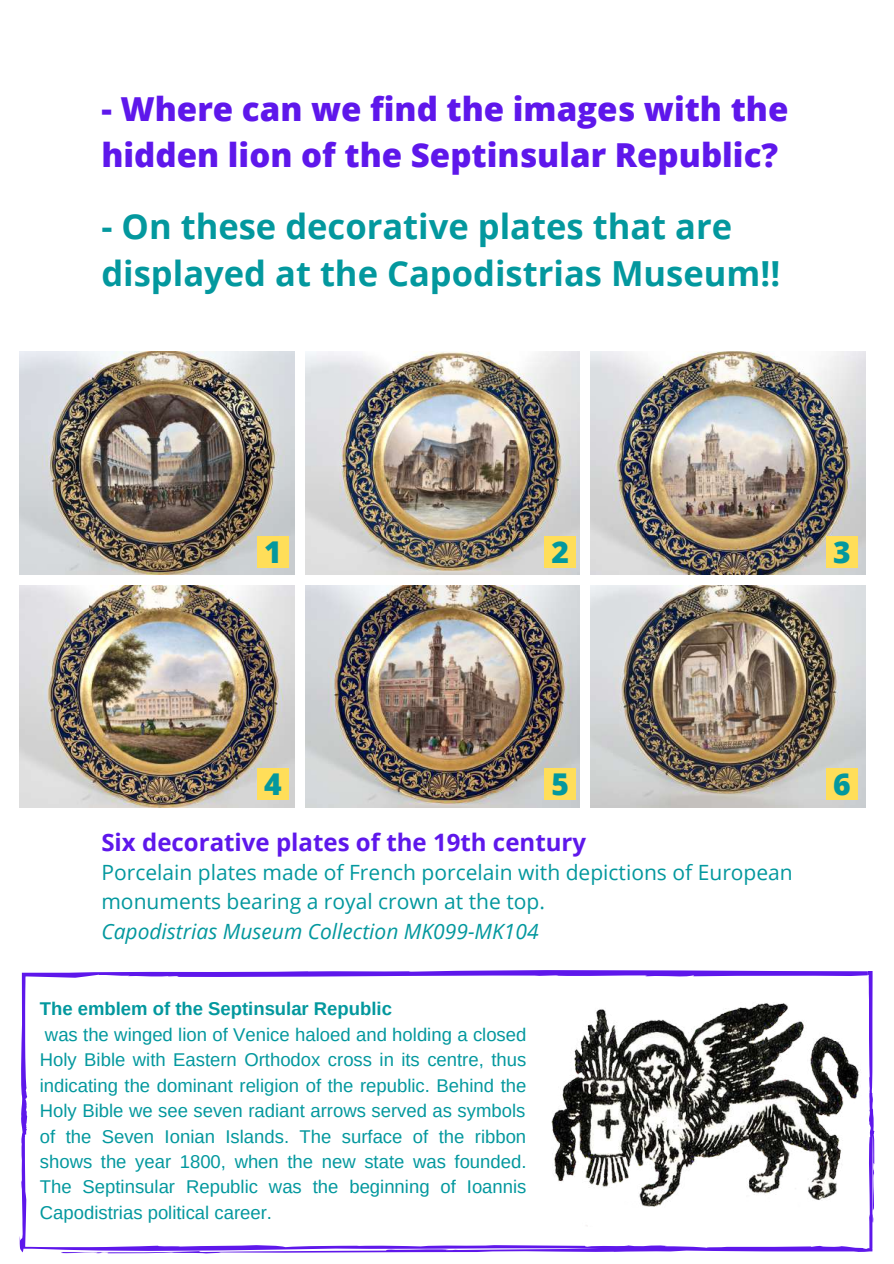
<style>
.page{position:relative;width:894px;height:1264px;background:#fff}
.page>*{position:absolute;margin:0;border:0;box-sizing:border-box;transform-origin:0 0}
.t1{font:700 34.5px/47.2px "Open Sans";color:#03989e}
.t2{font:800 33px/46.2px "Open Sans";color:#5e17eb}
.t3{font:800 30px "Open Sans";color:#03989e}
.t4{font:700 24px "Open Sans";color:#5e17eb}
.t5{font:21px/29.2px "Open Sans";color:#03989e}
.t6{font:italic 21px "Open Sans";color:#03989e}
.t7{font:18.45px/25.3px "Arimo";color:#03989e;text-align:justify}
.t8{font:700 18.45px "Arimo";color:#03989e}
</style>
<div class="page">
<img style="left:20px;top:351px;width:274px;height:223px">
<img style="left:306px;top:351px;width:273px;height:223px">
<img style="left:590px;top:351px;width:275px;height:223px">
<img style="left:20px;top:585px;width:274px;height:222px">
<img style="left:306px;top:585px;width:273px;height:222px">
<img style="left:590px;top:585px;width:275px;height:222px">
<svg style="left:20px;top:970px;width:854px;height:284px"></svg>
<div style="left:257px;top:536px;width:31px;height:31px;background:#ffde59"></div>
<div style="left:544px;top:536px;width:31px;height:31px;background:#ffde59"></div>
<div style="left:825px;top:536px;width:32px;height:31px;background:#ffde59"></div>
<div style="left:257px;top:768px;width:31px;height:31px;background:#ffde59"></div>
<div style="left:544px;top:768px;width:31px;height:31px;background:#ffde59"></div>
<div style="left:825px;top:768px;width:32px;height:31px;background:#ffde59"></div>
<h2 class="t2" style="left:101px;top:85px;width:688px">- Where can we find the images with the hidden lion of the Septinsular Republic?</h2>
<h1 class="t1" style="left:101px;top:202px;width:680px">- On these decorative plates that are displayed at the Capodistrias Museum!!</h1>
<h3 class="t3" style="left:264px;top:530px;width:19px">1</h3>
<h3 class="t3" style="left:551px;top:530px;width:19px">2</h3>
<h3 class="t3" style="left:832px;top:530px;width:19px">3</h3>
<h3 class="t3" style="left:264px;top:762px;width:19px">4</h3>
<h3 class="t3" style="left:551px;top:762px;width:19px">5</h3>
<h3 class="t3" style="left:832px;top:762px;width:19px">6</h3>
<h3 class="t4" style="left:101px;top:825px;width:486px">Six decorative plates of the 19th century</h3>
<p class="t5" style="left:101px;top:857px;width:692px">Porcelain plates made of French porcelain with depictions of European monuments bearing a royal crown at the top.</p>
<p class="t6" style="left:101px;top:916px;width:438px">Capodistrias Museum Collection MK099-MK104</p>
<p class="t8" style="left:40px;top:998px;width:353px">The emblem of the Septinsular Republic</p>
<p class="t7" style="left:40px;top:1021px;width:488px">was the winged lion of Venice haloed and holding a closed Holy Bible with Eastern Orthodox cross in its centre, thus indicating the dominant religion of the republic. Behind the Holy Bible we see seven radiant arrows served as symbols of the Seven Ionian Islands. The surface of the ribbon shows the year 1800, when the new state was founded.<br>The Septinsular Republic was the beginning of Ioannis Capodistrias political career.</p>
</div>
